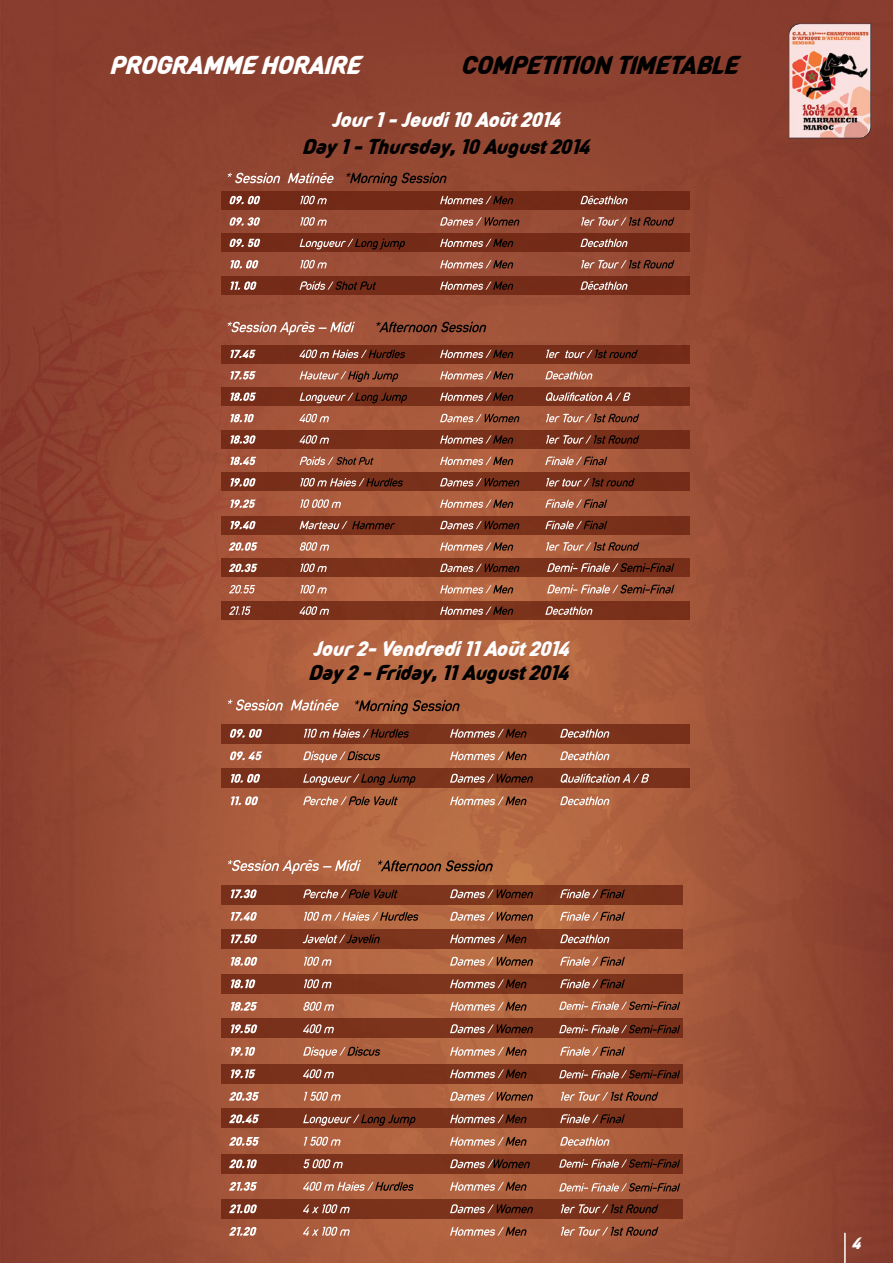
<style>
.page{position:relative;width:893px;height:1263px;background:#fff}
.page>*{position:absolute;margin:0;border:0;box-sizing:border-box;transform-origin:0 0}
.t1{font:900 27px "IAAF Sans";color:#000}
.t2{font:900 27px "IAAF Sans";color:#fff}
.t3{font:900 22.5px "IAAF Sans";color:#000}
.t4{font:900 22.5px "IAAF Sans";color:#fff}
.t5{font:900 18px "IAAF Sans";color:#fff}
</style>
<div class="page">
<img style="left:0;top:0;width:893px;height:1263px">
<hr style="left:844px;top:1233px;width:2px;height:30px;background:#fff">
<div style="left:221px;top:191px;width:469px;height:19px;background:#722a17"></div>
<div style="left:221px;top:345px;width:469px;height:19px;background:#762e19"></div>
<div style="left:221px;top:233px;width:469px;height:19px;background:#732b18"></div>
<div style="left:221px;top:388px;width:469px;height:18px;background:#772f1a"></div>
<div style="left:221px;top:276px;width:469px;height:18px;background:#742c18"></div>
<div style="left:221px;top:430px;width:469px;height:18px;background:#782f1a"></div>
<div style="left:221px;top:472px;width:469px;height:19px;background:#79301a"></div>
<div style="left:221px;top:516px;width:469px;height:18px;background:#7a311b"></div>
<div style="left:221px;top:558px;width:469px;height:19px;background:#7a311b"></div>
<div style="left:221px;top:601px;width:469px;height:19px;background:#7a311b"></div>
<svg style="left:228px;top:173px;width:106px;height:10px"></svg>
<svg style="left:228px;top:322px;width:127px;height:13px;background:#b77d6c"></svg>
<svg style="left:376px;top:322px;width:110px;height:10px"></svg>
<svg style="left:346px;top:173px;width:100px;height:13px"></svg>
<svg style="left:580px;top:281px;width:48px;height:9px"></svg>
<svg style="left:440px;top:281px;width:73px;height:9px"></svg>
<svg style="left:230px;top:281px;width:146px;height:9px"></svg>
<svg style="left:581px;top:260px;width:93px;height:8px"></svg>
<svg style="left:230px;top:260px;width:283px;height:8px;background:#a46451"></svg>
<svg style="left:580px;top:239px;width:48px;height:8px"></svg>
<svg style="left:440px;top:239px;width:73px;height:8px"></svg>
<svg style="left:230px;top:239px;width:175px;height:10px"></svg>
<svg style="left:581px;top:217px;width:93px;height:9px"></svg>
<svg style="left:230px;top:217px;width:289px;height:9px;background:#9d5d4a"></svg>
<svg style="left:580px;top:196px;width:48px;height:8px"></svg>
<svg style="left:230px;top:196px;width:283px;height:8px"></svg>
<svg style="left:545px;top:606px;width:47px;height:9px"></svg>
<svg style="left:229px;top:606px;width:284px;height:9px"></svg>
<svg style="left:229px;top:585px;width:284px;height:8px;background:#b67256"></svg>
<svg style="left:229px;top:563px;width:290px;height:9px"></svg>
<svg style="left:546px;top:542px;width:93px;height:9px"></svg>
<svg style="left:229px;top:542px;width:284px;height:9px;background:#b57257"></svg>
<svg style="left:545px;top:521px;width:62px;height:8px"></svg>
<svg style="left:440px;top:521px;width:79px;height:8px"></svg>
<svg style="left:230px;top:521px;width:165px;height:8px"></svg>
<svg style="left:545px;top:499px;width:62px;height:9px"></svg>
<svg style="left:230px;top:499px;width:283px;height:9px;background:#b37157"></svg>
<svg style="left:546px;top:478px;width:89px;height:8px"></svg>
<svg style="left:440px;top:478px;width:79px;height:8px"></svg>
<svg style="left:230px;top:478px;width:173px;height:8px"></svg>
<svg style="left:545px;top:457px;width:62px;height:8px"></svg>
<svg style="left:440px;top:457px;width:73px;height:8px"></svg>
<svg style="left:546px;top:435px;width:93px;height:9px"></svg>
<svg style="left:230px;top:435px;width:283px;height:9px"></svg>
<svg style="left:546px;top:414px;width:93px;height:8px"></svg>
<svg style="left:230px;top:414px;width:289px;height:8px;background:#aa6951"></svg>
<svg style="left:546px;top:392px;width:84px;height:9px"></svg>
<svg style="left:440px;top:392px;width:73px;height:9px"></svg>
<svg style="left:230px;top:392px;width:177px;height:11px"></svg>
<svg style="left:545px;top:371px;width:47px;height:8px"></svg>
<svg style="left:440px;top:371px;width:73px;height:9px"></svg>
<svg style="left:230px;top:371px;width:168px;height:11px;background:#a0614c"></svg>
<svg style="left:546px;top:350px;width:92px;height:8px"></svg>
<svg style="left:440px;top:350px;width:73px;height:8px"></svg>
<svg style="left:230px;top:350px;width:175px;height:8px"></svg>
<svg style="left:378px;top:860px;width:115px;height:11px"></svg>
<svg style="left:355px;top:700px;width:105px;height:14px"></svg>
<div style="left:221px;top:724px;width:469px;height:20px;background:#7b321b"></div>
<div style="left:221px;top:885px;width:462px;height:19px;background:#7c341c"></div>
<div style="left:221px;top:769px;width:469px;height:19px;background:#7b331c"></div>
<div style="left:221px;top:929px;width:462px;height:20px;background:#7c331c"></div>
<div style="left:221px;top:974px;width:462px;height:19px;background:#7b331c"></div>
<div style="left:221px;top:1018px;width:462px;height:20px;background:#7b331c"></div>
<div style="left:221px;top:1064px;width:462px;height:20px;background:#7b321b"></div>
<div style="left:221px;top:1109px;width:462px;height:19px;background:#7b321b"></div>
<div style="left:221px;top:1154px;width:462px;height:19px;background:#7b321b"></div>
<div style="left:221px;top:1199px;width:462px;height:20px;background:#7a311b"></div>
<svg style="left:228px;top:699px;width:111px;height:11px"></svg>
<svg style="left:228px;top:860px;width:133px;height:14px;background:#c48a71"></svg>
<svg style="left:560px;top:796px;width:49px;height:9px"></svg>
<svg style="left:450px;top:796px;width:77px;height:9px"></svg>
<svg style="left:231px;top:796px;width:167px;height:9px;background:#aa7056"></svg>
<svg style="left:561px;top:774px;width:88px;height:9px"></svg>
<svg style="left:450px;top:774px;width:83px;height:9px"></svg>
<svg style="left:231px;top:774px;width:184px;height:11px"></svg>
<svg style="left:560px;top:751px;width:49px;height:9px"></svg>
<svg style="left:450px;top:751px;width:77px;height:9px"></svg>
<svg style="left:230px;top:751px;width:150px;height:12px;background:#af7056"></svg>
<svg style="left:560px;top:729px;width:49px;height:9px"></svg>
<svg style="left:450px;top:729px;width:77px;height:9px"></svg>
<svg style="left:230px;top:729px;width:179px;height:9px"></svg>
<svg style="left:561px;top:1227px;width:97px;height:9px"></svg>
<svg style="left:229px;top:1227px;width:298px;height:9px;background:#b47358"></svg>
<svg style="left:561px;top:1204px;width:97px;height:9px"></svg>
<svg style="left:229px;top:1204px;width:304px;height:9px"></svg>
<svg style="left:450px;top:1182px;width:77px;height:9px"></svg>
<svg style="left:229px;top:1182px;width:185px;height:9px;background:#af755e"></svg>
<svg style="left:229px;top:1159px;width:301px;height:9px"></svg>
<svg style="left:560px;top:1137px;width:49px;height:9px"></svg>
<svg style="left:229px;top:1137px;width:298px;height:9px;background:#b6765a"></svg>
<svg style="left:560px;top:1114px;width:65px;height:9px"></svg>
<svg style="left:450px;top:1114px;width:77px;height:9px"></svg>
<svg style="left:229px;top:1114px;width:186px;height:12px"></svg>
<svg style="left:561px;top:1092px;width:97px;height:9px"></svg>
<svg style="left:229px;top:1092px;width:304px;height:9px;background:#b27357"></svg>
<svg style="left:231px;top:1069px;width:296px;height:9px"></svg>
<svg style="left:560px;top:1047px;width:65px;height:9px"></svg>
<svg style="left:450px;top:1047px;width:77px;height:9px"></svg>
<svg style="left:231px;top:1047px;width:149px;height:11px;background:#ac6e55"></svg>
<svg style="left:231px;top:1024px;width:302px;height:9px"></svg>
<svg style="left:231px;top:1002px;width:296px;height:9px;background:#b7775a"></svg>
<svg style="left:560px;top:979px;width:65px;height:9px"></svg>
<svg style="left:231px;top:979px;width:296px;height:9px"></svg>
<svg style="left:560px;top:957px;width:65px;height:9px"></svg>
<svg style="left:231px;top:957px;width:302px;height:9px;background:#b57557"></svg>
<svg style="left:560px;top:934px;width:49px;height:9px"></svg>
<svg style="left:450px;top:934px;width:77px;height:9px"></svg>
<svg style="left:231px;top:934px;width:149px;height:9px"></svg>
<svg style="left:560px;top:912px;width:65px;height:9px"></svg>
<svg style="left:450px;top:912px;width:83px;height:9px"></svg>
<svg style="left:231px;top:912px;width:187px;height:9px;background:#b37a5f"></svg>
<svg style="left:560px;top:889px;width:65px;height:9px"></svg>
<svg style="left:450px;top:889px;width:83px;height:9px"></svg>
<svg style="left:231px;top:889px;width:167px;height:9px"></svg>
<svg style="left:230px;top:457px;width:144px;height:8px"></svg>
<svg style="left:547px;top:563px;width:127px;height:9px"></svg>
<svg style="left:547px;top:585px;width:127px;height:8px"></svg>
<svg style="left:559px;top:1001px;width:121px;height:9px"></svg>
<svg style="left:559px;top:1025px;width:121px;height:8px"></svg>
<svg style="left:559px;top:1070px;width:121px;height:8px"></svg>
<svg style="left:559px;top:1159px;width:121px;height:9px"></svg>
<svg style="left:559px;top:1183px;width:121px;height:8px"></svg>
<p class="t2" style="left:109px;top:50px;width:252px">Programme horaire</p>
<p class="t1" style="left:461px;top:50px;width:64px">COMPETITION</p>
<p class="t1" style="left:616px;top:50px;width:111px">TIMETA BLE</p>
<p class="t4" style="left:332px;top:106px;width:230px">Jour 1 - Jeudi 10 Août 2014</p>
<p class="t3" style="left:302px;top:134px;width:289px">Day 1 - Thursday, 10 August 2014</p>
<p class="t4" style="left:313px;top:636px;width:257px">Jour 2- Vendredi 11 Août 2014</p>
<p class="t3" style="left:309px;top:660px;width:261px">Day 2 - Friday, 11 August 2014</p>
<p class="t5" style="left:852px;top:1233px;width:10px">4</p>
</div>
